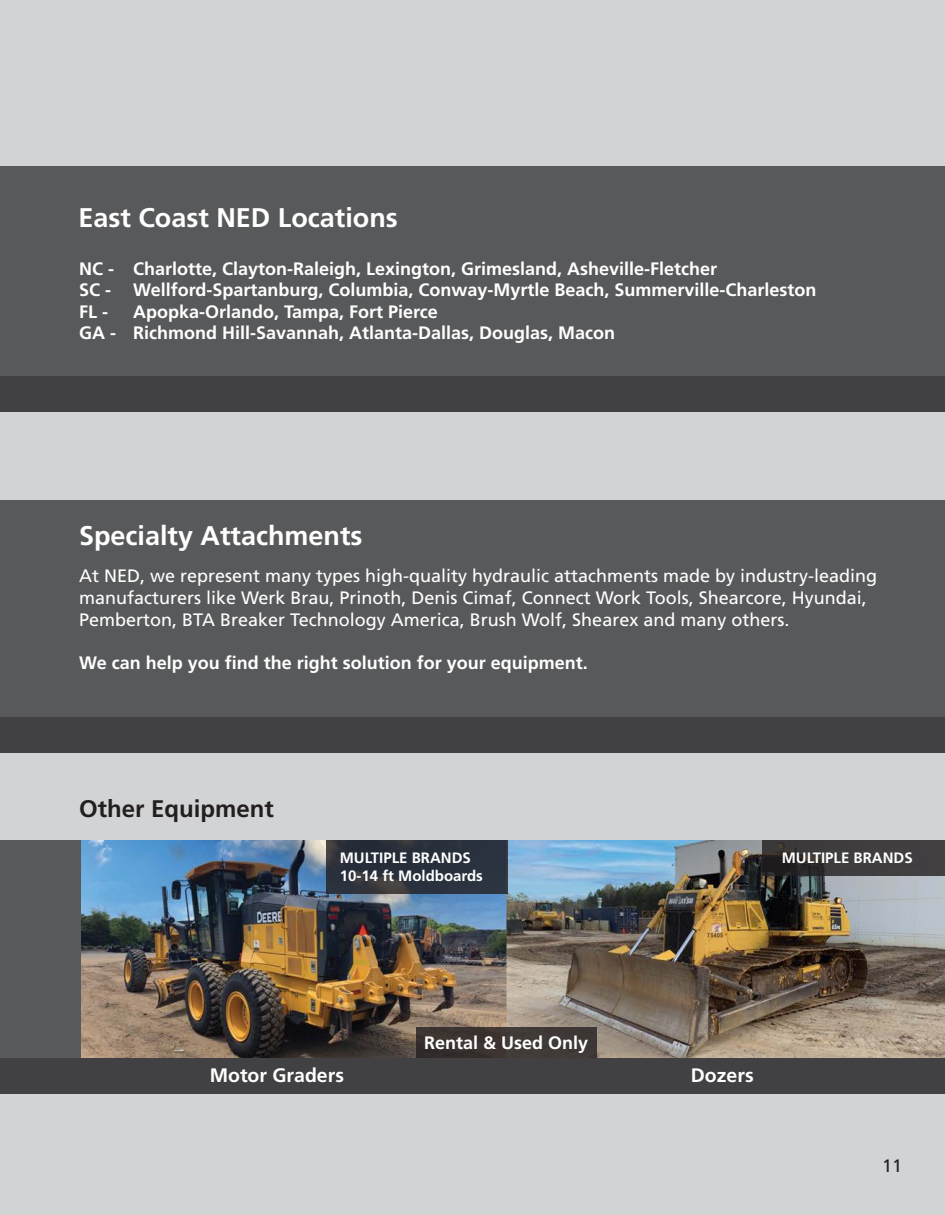
<style>
.page{position:relative;width:945px;height:1215px;background:#d1d3d4}
.page>*{position:absolute;margin:0;border:0;box-sizing:border-box;transform-origin:0 0}
.t1{font:700 27px "Frutiger LT Std";color:#fff}
.t2{font:700 24px "Frutiger LT Std";color:#231f20}
.t3{font:700 19.5px "Frutiger LT Std";color:#fff}
.t4{font:700 18px/21.6px "Frutiger LT Std";color:#fff}
.t5{font:18px/21.6px "Frutiger LT Std";color:#fff}
.t6{font:18px "Frutiger LT Std";color:#231f20}
.t7{font:700 15px "Frutiger LT Std";color:#fff}
</style>
<div class="page">
<div style="left:0;top:166px;width:945px;height:224px;background:#58595b"></div>
<div style="left:0;top:500px;width:945px;height:224px;background:#58595b"></div>
<div style="left:0;top:840px;width:945px;height:224px;background:#58595b"></div>
<img style="left:82px;top:840px;width:863px;height:218px">
<svg style="left:326px;top:840px;width:182px;height:54px;background:#2b313c"></svg>
<div style="left:416px;top:1027px;width:181px;height:32px;background:linear-gradient(to right,#372f2d,#423c39)"></div>
<svg style="left:762px;top:840px;width:183px;height:36px;background:#3a3738"></svg>
<div style="left:0;top:1058px;width:945px;height:36px;background:#414042"></div>
<div style="left:0;top:717px;width:945px;height:36px;background:#414042"></div>
<div style="left:0;top:376px;width:945px;height:36px;background:#414042"></div>
<h1 class="t1" style="left:78px;top:201px;width:321px">East Coast NED Locations</h1>
<p class="t4" style="left:79px;top:258px;width:739px">NC - Charlotte, Clayton-Raleigh, Lexington, Grimesland, Asheville-Fletcher<br>SC - Wellford-Spartanburg, Columbia, Conway-Myrtle Beach, Summerville-Charleston<br>FL -</p>
<p class="t4" style="left:79px;top:301px;width:538px;text-indent:54px">Apopka-Orlando, Tampa, Fort Pierce<br>GA - Richmond Hill-Savannah, Atlanta-Dallas, Douglas, Macon</p>
<h1 class="t1" style="left:79px;top:520px;width:285px">Specialty Attachments</h1>
<p class="t5" style="left:79px;top:565px;width:800px">At NED, we represent many types high-quality hydraulic attachments made by industry-leading manufacturers like Werk Brau, Prinoth, Denis Cimaf, Connect Work Tools, Shearcore, Hyundai,<br>Pemberton, BTA Breaker Technology America, Brush Wolf, Shearex and many others.</p>
<p class="t4" style="left:79px;top:652px;width:510px">We can help you find the right solution for your equipment.</p>
<h2 class="t2" style="left:79px;top:795px;width:196px">Other Equipment</h2>
<p class="t7" style="left:340px;top:849px;width:133px">MULTIPLE BRANDS</p>
<p class="t7" style="left:782px;top:849px;width:133px">MULTIPLE BRANDS</p>
<p class="t7" style="left:340px;top:867px;width:145px">10-14 ft Moldboards</p>
<p class="t4" style="left:424px;top:1033px;width:166px">Rental &amp; Used Only</p>
<p class="t3" style="left:210px;top:1064px;width:136px">Motor Graders</p>
<p class="t3" style="left:691px;top:1064px;width:64px">Dozers</p>
<p class="t6" style="left:882px;top:1155px;width:22px">11</p>
</div>
